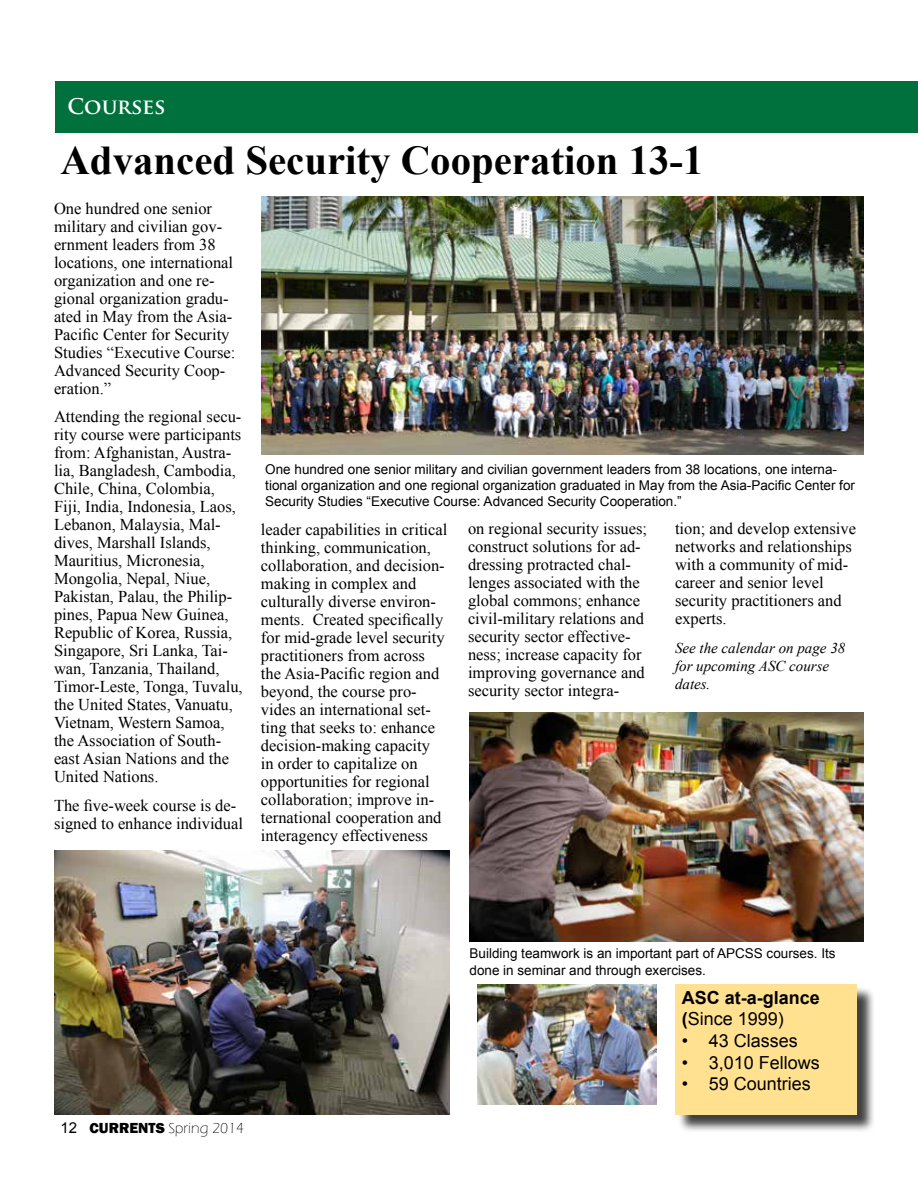
<style>
.page{position:relative;width:918px;height:1188px;background:#fff}
.page>*{position:absolute;margin:0;border:0;box-sizing:border-box;transform-origin:0 0}
.t1{font:700 40.8px "Times New Roman";color:#000}
.t2{font:700 21px "Trajan Pro";letter-spacing:-.01em;color:#fff}
.t3{font:18px "Arial";color:#000}
.t4{font:700 18px/21.6px "Arial";color:#000}
.t5{font:16.5px/18px "Times New Roman";color:#000}
.t6{font:italic 15px/18px "Times New Roman";color:#000}
.t7{font:300 15px "Eras ITC";color:#000}
.t8{font:13.5px/16.2px "Arial";color:#010101}
.s1{font-family:"Arial";font-weight:400}
.s2{font-family:"Franklin Gothic";font-weight:800}
.s3{font-weight:400}
</style>
<div class="page">
<div style="left:56px;top:81px;width:862px;height:51px;background:#00703c"></div>
<div style="left:677px;top:986px;width:198px;height:147px;background:#000;opacity:.75"></div>
<div style="left:675px;top:984px;width:181px;height:131px;background:#ffe190"></div>
<img style="left:261px;top:196px;width:603px;height:259px">
<img style="left:470px;top:712px;width:394px;height:230px">
<img style="left:54px;top:851px;width:396px;height:264px">
<img style="left:477px;top:985px;width:180px;height:120px">
<p class="t2" style="left:68px;top:93px;width:100px">COURSES</p>
<h1 class="t1" style="left:60px;top:132px;width:645px">Advanced Security Cooperation 13-1</h1>
<p class="t5" style="left:54px;top:199px;width:183px">One hundred one senior military and civilian gov&shy;ernment leaders from 38 locations, one international organization and one re&shy;gional organization gradu&shy;ated in May from the Asia-<br>Pacific Center for Security<br>Studies “Executive Course:<br>Advanced Security Coop&shy;eration.”</p>
<p class="t5" style="left:54px;top:407px;width:190px">Attending the regional secu&shy;rity course were participants from: Afghanistan, Austra&shy;lia, Bangladesh, Cambodia,<br>Chile, China, Colombia,<br>Fiji, India, Indonesia, Laos,<br>Lebanon, Malaysia, Mal&shy;dives, Marshall Islands,<br>Mauritius, Micronesia,<br>Mongolia, Nepal, Niue,<br>Pakistan, Palau, the Philip&shy;pines, Papua New Guinea,<br>Republic of Korea, Russia,<br>Singapore, Sri Lanka, Tai&shy;wan, Tanzania, Thailand,<br>Timor-Leste, Tonga, Tuvalu, the United States, Vanuatu,<br>Vietnam, Western Samoa, the Association of South&shy;east Asian Nations and the<br>United Nations.</p>
<p class="t5" style="left:54px;top:796px;width:191px">The five-week course is de&shy;signed to enhance individual</p>
<p class="t8" style="left:265px;top:461px;width:591px">One hundred one senior military and civilian government leaders from 38 locations, one interna&shy;tional organization and one regional organization graduated in May from the Asia-Pacific Center for<br>Security Studies “Executive Course: Advanced Security Cooperation.”</p>
<p class="t5" style="left:468px;top:520px;width:181px">on regional security issues; construct solutions for ad&shy;dressing protracted chal&shy;lenges associated with the global commons; enhance civil-military relations and security sector effective&shy;ness; increase capacity for improving governance and security sector integra-</p>
<p class="t5" style="left:675px;top:520px;width:183px">tion; and develop extensive networks and relationships with a community of mid&shy;career and senior level security practitioners and experts.</p>
<p class="t5" style="left:261px;top:521px;width:188px">leader capabilities in critical thinking, communication, collaboration, and decision&shy;making in complex and culturally diverse environ&shy;ments. Created specifically for mid-grade level security practitioners from across the Asia-Pacific region and beyond, the course pro&shy;vides an international set&shy;ting that seeks to: enhance decision-making capacity<br>in order to capitalize on opportunities for regional collaboration; improve in&shy;ternational cooperation and interagency effectiveness</p>
<p class="t6" style="left:675px;top:638px;width:172px">See the calendar on page 38 for upcoming ASC course dates.</p>
<p class="t7" style="left:61px;top:1119px;width:185px"><span class="s1">12</span> <span class="s2">CURRENTS</span> Spring 2014</p>
<p class="t8" style="left:470px;top:946px;width:368px">Building teamwork is an important part of APCSS courses. Its done in seminar and through exercises.</p>
<p class="t4" style="left:682px;top:987px;width:140px">ASC at-a-glance (<span class="s3">Since 1999)</span></p>
<p class="t3" style="left:682px;top:1029px;width:118px">• 43 Classes</p>
<p class="t3" style="left:682px;top:1050px;width:140px">• 3,010 Fellows</p>
<p class="t3" style="left:682px;top:1072px;width:131px">• 59 Countries</p>
</div>
